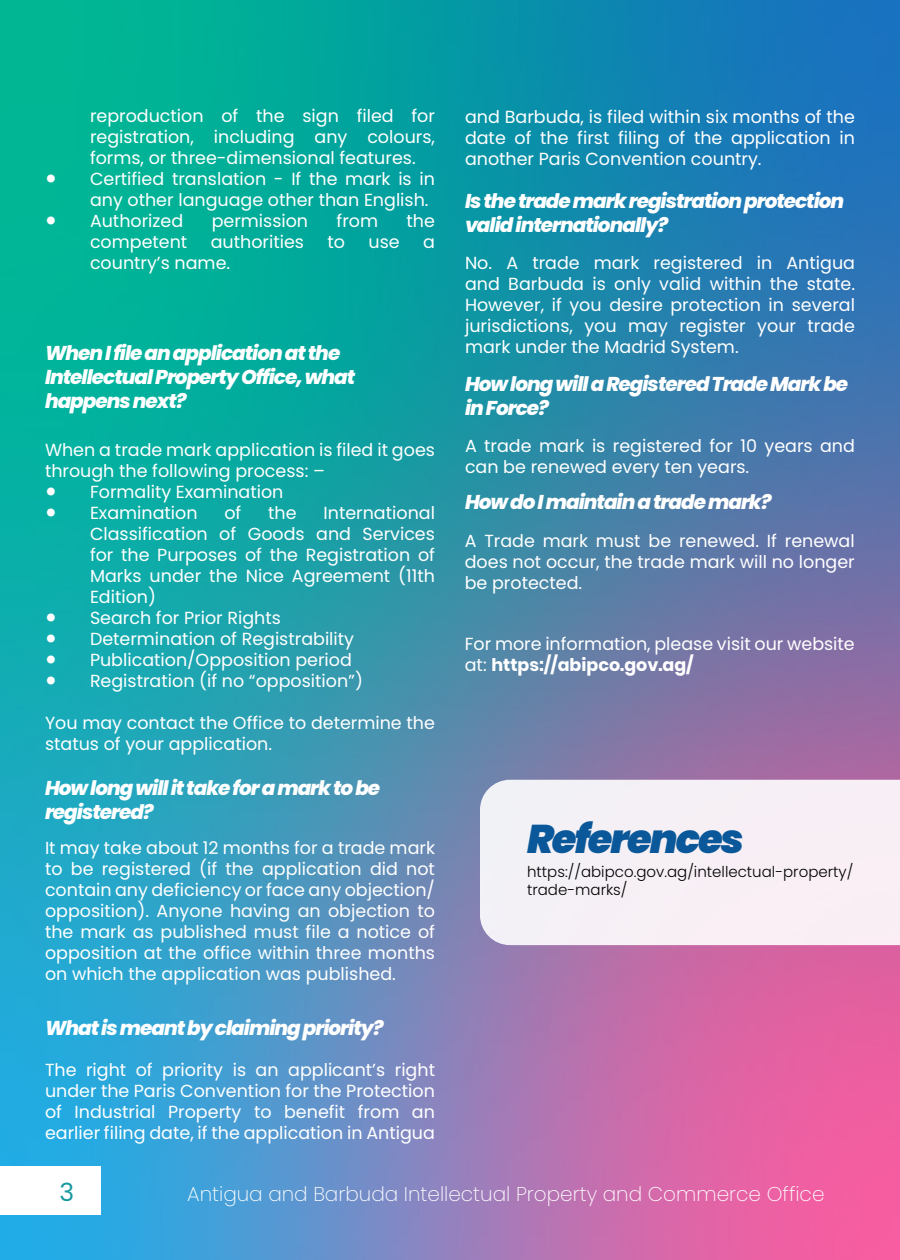
<style>
.page{position:relative;width:900px;height:1260px;background:#fff}
.page>*{position:absolute;margin:0;border:0;box-sizing:border-box;transform-origin:0 0}
.t1{font:italic 900 40px "Poppins";letter-spacing:-.05em;color:#0a5899}
.t2{font:25px "Poppins";color:#1799a0}
.New_Paragraph_Style{font:italic 800 20px/24px "Poppins";letter-spacing:-.05em;color:#fff}
.t3{font:200 20px "Poppins";color:#fff}
.t4{font:17.5px/21px "Poppins";color:#fff;text-align:justify}
.t5{font:300 15px/18px "Poppins";color:#000}
.s1{font-family:"Minion Pro";font-size:30px}
.s2{font-weight:700}
</style>
<div class="page">
<img style="left:0;top:0;width:900px;height:1260px">
<div style="left:0;top:1166px;width:101px;height:49px;background:#fff"></div>
<div style="left:480px;top:780px;width:420px;height:165px;background:#f6f0f5"></div>
<p class="t4" style="left:90px;top:106px;width:347px">reproduction of the sign filed for registration, including any colours, forms, or three-dimensional features.</p>
<p class="t4" style="left:90px;top:169px;width:347px;text-indent:-45px"><span class="s1">•</span> Certified translation - If the mark is in any other language other than English.</p>
<p class="t4" style="left:45px;top:211px;width:140px"><span class="s1">•</span> Authorized</p>
<p class="t4" style="left:212px;top:211px;width:98px">permission</p>
<p class="t4" style="left:337px;top:211px;width:43px">from</p>
<p class="t4" style="left:407px;top:211px;width:30px">the</p>
<p class="t4" style="left:90px;top:232px;width:99px">competent</p>
<p class="t4" style="left:211px;top:232px;width:95px">authorities</p>
<p class="t4" style="left:328px;top:232px;width:19px">to</p>
<p class="t4" style="left:369px;top:232px;width:33px">use</p>
<p class="t4" style="left:423px;top:232px;width:13px">a</p>
<p class="t4" style="left:90px;top:253px;width:142px">country’s name.</p>
<p class="New_Paragraph_Style" style="left:45px;top:341px;width:312px">When I file an application at the<br>Intellectual Property Office, what happens next?</p>
<p class="t4" style="left:45px;top:439px;width:391px">When a trade mark application is filed it goes through the following process: –</p>
<p class="t4" style="left:45px;top:481px;width:240px"><span class="s1">•</span> Formality Examination</p>
<p class="t4" style="left:45px;top:502px;width:154px"><span class="s1">•</span> Examination</p>
<p class="t4" style="left:224px;top:502px;width:18px">of</p>
<p class="t4" style="left:268px;top:502px;width:30px">the</p>
<p class="t4" style="left:90px;top:502px;width:347px;text-indent:234px">International Classification of Goods and Services for the Purposes of the Registration of Marks under the Nice Agreement (11th Edition)</p>
<p class="t4" style="left:45px;top:607px;width:237px"><span class="s1">•</span> Search for Prior Rights</p>
<p class="t4" style="left:45px;top:628px;width:311px"><span class="s1">•</span> Determination of Registrability</p>
<p class="t4" style="left:45px;top:649px;width:308px"><span class="s1">•</span> Publication/Opposition period</p>
<p class="t4" style="left:45px;top:670px;width:320px"><span class="s1">•</span> Registration (if no “opposition”)</p>
<p class="t4" style="left:45px;top:712px;width:392px">You may contact the Office to determine the status of your application.</p>
<p class="New_Paragraph_Style" style="left:45px;top:776px;width:337px">How long will it take for a mark to be registered?</p>
<p class="t4" style="left:45px;top:837px;width:392px">It may take about 12 months for a trade mark to be registered (if the application did not contain any deficiency or face any objection/ opposition). Anyone having an objection to the mark as published must file a notice of opposition at the office within three months on which the application was published.</p>
<p class="New_Paragraph_Style" style="left:45px;top:1016px;width:340px">What is meant by claiming priority?</p>
<p class="t4" style="left:45px;top:1059px;width:392px">The right of priority is an applicant’s right under the Paris Convention for the Protection of Industrial Property to benefit from an earlier filing date, if the application in Antigua</p>
<p class="t4" style="left:465px;top:107px;width:392px">and Barbuda, is filed within six months of the date of the first filing of the application in another Paris Convention country.</p>
<p class="New_Paragraph_Style" style="left:465px;top:189px;width:381px">Is the trade mark registration protection valid internationally?</p>
<p class="t4" style="left:465px;top:253px;width:392px">No. A trade mark registered in Antigua and Barbuda is only valid within the state.<br>However, if you desire protection in several jurisdictions, you may register your trade mark under the Madrid System.</p>
<p class="New_Paragraph_Style" style="left:465px;top:372px;width:385px">How long will a Registered Trade Mark be in Force?</p>
<p class="t4" style="left:465px;top:436px;width:392px">A trade mark is registered for 10 years and can be renewed every ten years.</p>
<p class="New_Paragraph_Style" style="left:465px;top:490px;width:308px">How do I maintain a trade mark?</p>
<p class="t4" style="left:465px;top:531px;width:392px">A Trade mark must be renewed. If renewal does not occur, the trade mark will no longer be protected.</p>
<p class="t4" style="left:465px;top:634px;width:392px">For more information, please visit our website at: <span class="s2">https://abipco.gov.ag/</span></p>
<p class="t1" style="left:527px;top:816px;width:218px">References</p>
<p class="t5" style="left:527px;top:863px;width:328px">https://abipco.gov.ag/intellectual-property/ trade-marks/</p>
<p class="t2" style="left:59px;top:1178px;width:16px">3</p>
<p class="t3" style="left:187px;top:1183px;width:639px">Antigua and Barbuda Intellectual Property and Commerce Office</p>
</div>
